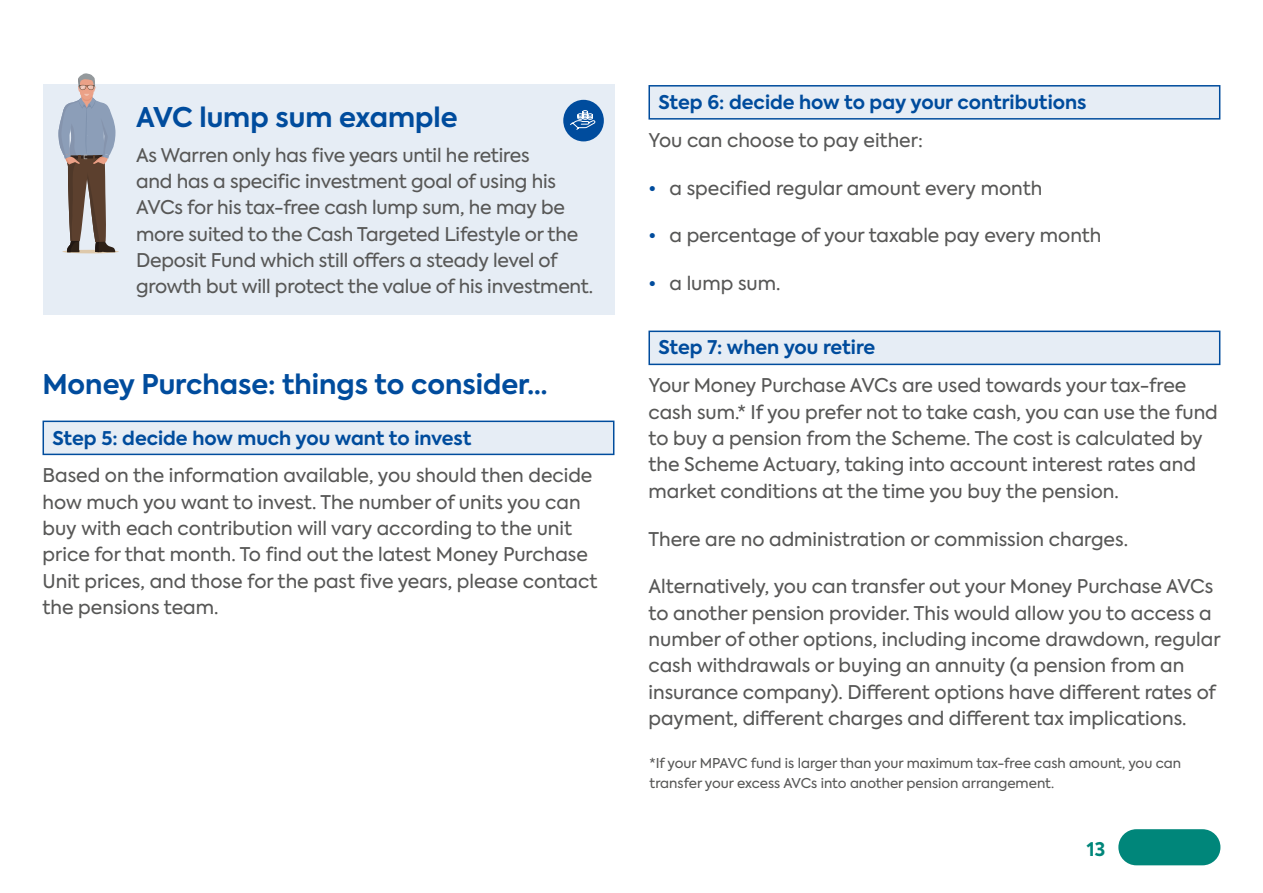
<style>
.page{position:relative;width:1263px;height:893px;background:#fff}
.page>*{position:absolute;margin:0;border:0;box-sizing:border-box;transform-origin:0 0}
.t1{font:700 27px "Axiforma";color:#004c9d}
.t2{font:18.9px/26.4px "Axiforma";color:#575756}
.t3{font:700 18.9px "Axiforma";color:#004c9d}
.t4{font:700 18.75px "Axiforma";color:#00867a}
.t5{font:13.5px/19.5px "Axiforma";color:#575756}
.s1{color:#004c9d}
</style>
<div class="page">
<div style="left:1118px;top:829px;width:102px;height:36px;background:#00867a;border-radius:18px"></div>
<div style="left:43px;top:85px;width:571px;height:230px;background:#e6edf5"></div>
<div style="left:563px;top:100px;width:41px;height:41px;background:#004c9d;border-radius:50%"></div>
<svg style="left:570px;top:110px;width:26px;height:20px"></svg>
<hr style="left:62px;top:250px;width:57px;height:3px;background:#dec9ab;border-radius:50%">
<svg style="left:58px;top:73px;width:58px;height:179px"></svg>
<div style="left:43px;top:421px;width:571px;height:33px;background:#e6edf5"></div>
<div style="left:43px;top:421px;width:571px;height:34px;border:2px solid #004c9d"></div>
<div style="left:649px;top:86px;width:571px;height:33px;background:#e6edf5"></div>
<div style="left:648px;top:85px;width:572px;height:35px;border:2px solid #004c9d"></div>
<div style="left:649px;top:331px;width:571px;height:33px;background:#e6edf5"></div>
<div style="left:648px;top:331px;width:572px;height:34px;border:2px solid #004c9d"></div>
<h1 class="t1" style="left:136px;top:99px;width:323px">AVC lump sum example</h1>
<p class="t2" style="left:136px;top:142px;width:459px">As Warren only has five years until he retires<br>and has a specific investment goal of using his AVCs for his tax-free cash lump sum, he may be more suited to the Cash Targeted Lifestyle or the Deposit Fund which still offers a steady level of growth but will protect the value of his investment.</p>
<h1 class="t1" style="left:43px;top:366px;width:507px">Money Purchase: things to consider...</h1>
<p class="t3" style="left:53px;top:425px;width:420px">Step 5: decide how much you want to invest</p>
<p class="t2" style="left:43px;top:463px;width:556px">Based on the information available, you should then decide how much you want to invest. The number of units you can buy with each contribution will vary according to the unit price for that month. To find out the latest Money Purchase Unit prices, and those for the past five years, please contact the pensions team.</p>
<p class="t3" style="left:658px;top:89px;width:429px">Step 6: decide how to pay your contributions</p>
<p class="t2" style="left:648px;top:127px;width:276px">You can choose to pay either:</p>
<p class="t2" style="left:648px;top:175px;width:395px"><span class="s1">•</span> a specified regular amount every month</p>
<p class="t2" style="left:648px;top:223px;width:454px"><span class="s1">•</span> a percentage of your taxable pay every month</p>
<p class="t2" style="left:648px;top:270px;width:134px"><span class="s1">•</span> a lump sum.</p>
<p class="t3" style="left:658px;top:335px;width:218px">Step 7: when you retire</p>
<p class="t2" style="left:648px;top:373px;width:571px">Your Money Purchase AVCs are used towards your tax-free cash sum.* If you prefer not to take cash, you can use the fund to buy a pension from the Scheme. The cost is calculated by the Scheme Actuary, taking into account interest rates and market conditions at the time you buy the pension.</p>
<p class="t2" style="left:648px;top:526px;width:481px">There are no administration or commission charges.</p>
<p class="t2" style="left:648px;top:573px;width:574px">Alternatively, you can transfer out your Money Purchase AVCs to another pension provider. This would allow you to access a number of other options, including income drawdown, regular cash withdrawals or buying an annuity (a pension from an insurance company). Different options have different rates of payment, different charges and different tax implications.</p>
<p class="t5" style="left:649px;top:754px;width:533px">*If your MPAVC fund is larger than your maximum tax-free cash amount, you can transfer your excess AVCs into another pension arrangement.</p>
<p class="t4" style="left:1087px;top:837px;width:20px">13</p>
</div>
